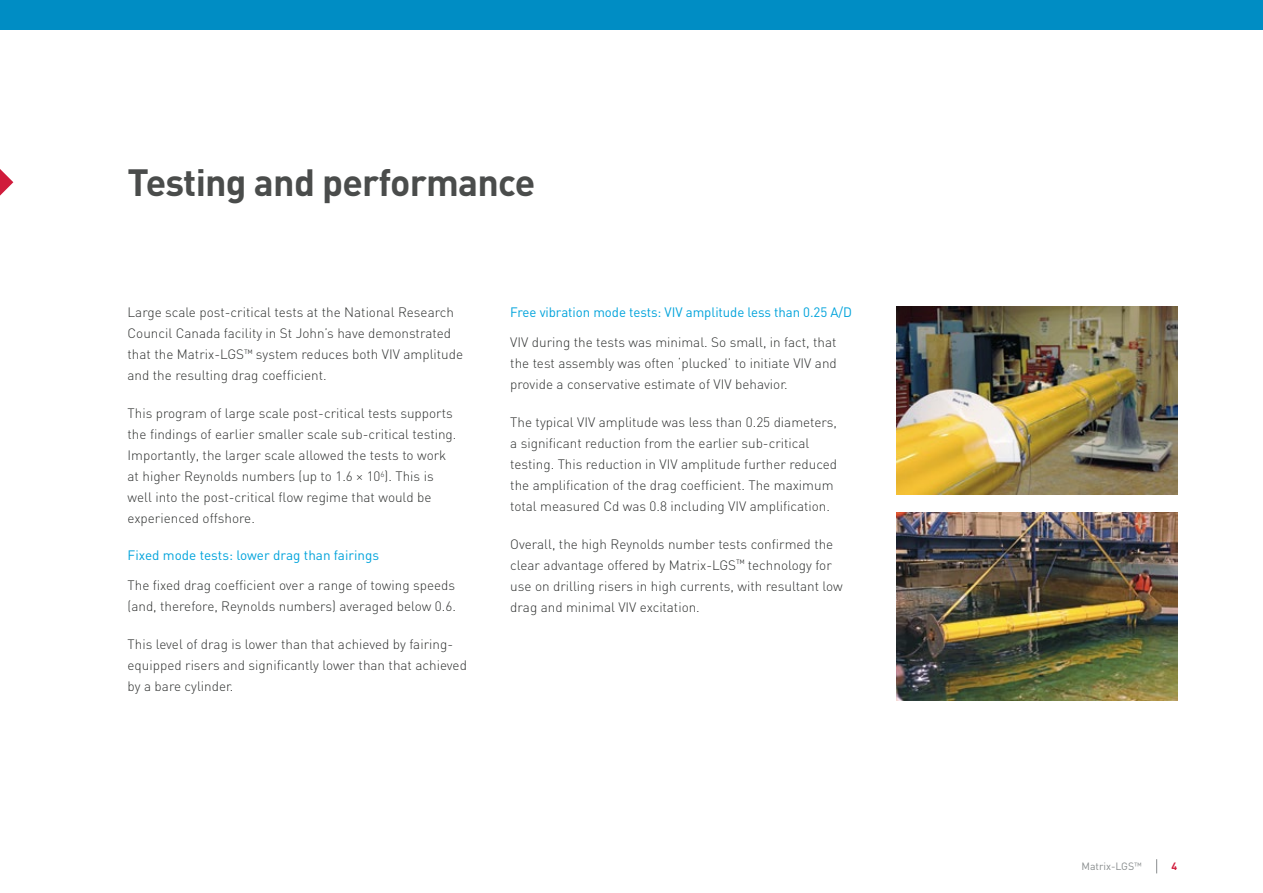
<style>
.page{position:relative;width:1263px;height:893px;background:#fff}
.page>*{position:absolute;margin:0;border:0;box-sizing:border-box;transform-origin:0 0}
.t1{font:700 37.5px "DIN";letter-spacing:-.02em;color:#4a4c4b}
.t2{font:300 13.5px/21px "DIN";color:#303231}
.t3{font:13.5px "DIN";letter-spacing:-.005em;color:#00a3db}
.t4{font:10.5px "DIN";color:#898d8e}
.t5{font:700 10.5px "DIN";color:#d01c3c}
.s1{font-size:9px}
</style>
<div class="page">
<svg style="left:1156px;top:859px;width:1px;height:14px"></svg>
<svg style="left:0;top:169px;width:13px;height:27px"></svg>
<div style="left:0;top:0;width:1263px;height:30px;background:#008dc4"></div>
<img style="left:896px;top:307px;width:282px;height:187px">
<img style="left:896px;top:512px;width:282px;height:188px">
<h1 class="t1" style="left:128px;top:158px;width:409px">Testing and performance</h1>
<p class="t2" style="left:128px;top:302px;width:337px">Large scale post-critical tests at the National Research Council Canada facility in St John’s have demonstrated that the Matrix-LGS<sup>™</sup> system reduces both VIV amplitude and the resulting drag coefficient.</p>
<p class="t2" style="left:128px;top:403px;width:330px">This program of large scale post-critical tests supports the findings of earlier smaller scale sub-critical testing.<br>Importantly, the larger scale allowed the tests to work at higher Reynolds numbers (up to 1.6 × 10<sup>6</sup>). This is well into the post-critical flow regime that would be experienced offshore.</p>
<p class="t3" style="left:128px;top:547px;width:253px">Fixed mode tests: lower drag than fairings</p>
<p class="t2" style="left:128px;top:574px;width:330px">The fixed drag coefficient over a range of towing speeds (and, therefore, Reynolds numbers) averaged below 0.6.</p>
<p class="t2" style="left:128px;top:633px;width:341px">This level of drag is lower than that achieved by fairing&shy;equipped risers and significantly lower than that achieved by a bare cylinder.</p>
<p class="t3" style="left:510px;top:304px;width:343px">Free vibration mode tests: VIV amplitude less than 0.25 A/D</p>
<p class="t2" style="left:510px;top:331px;width:328px;text-align:justify">VIV during the tests was minimal. So small, in fact, that the test assembly was often ‘plucked’ to initiate VIV and provide a conservative estimate of VIV behavior.</p>
<p class="t2" style="left:510px;top:411px;width:328px">The typical VIV amplitude was less than 0.25 diameters, a significant reduction from the earlier sub-critical testing. This reduction in VIV amplitude further reduced the amplification of the drag coefficient. The maximum total measured Cd was 0.8 including VIV amplification.</p>
<p class="t2" style="left:510px;top:533px;width:334px">Overall, the high Reynolds number tests confirmed the clear advantage offered by Matrix-LGS<sup>™</sup> technology for use on drilling risers in high currents, with resultant low drag and minimal VIV excitation.</p>
<p class="t4" style="left:1081px;top:860px;width:62px">Matrix-LGS<span class="s1">™</span></p>
<p class="t5" style="left:1171px;top:860px;width:7px">4</p>
</div>
